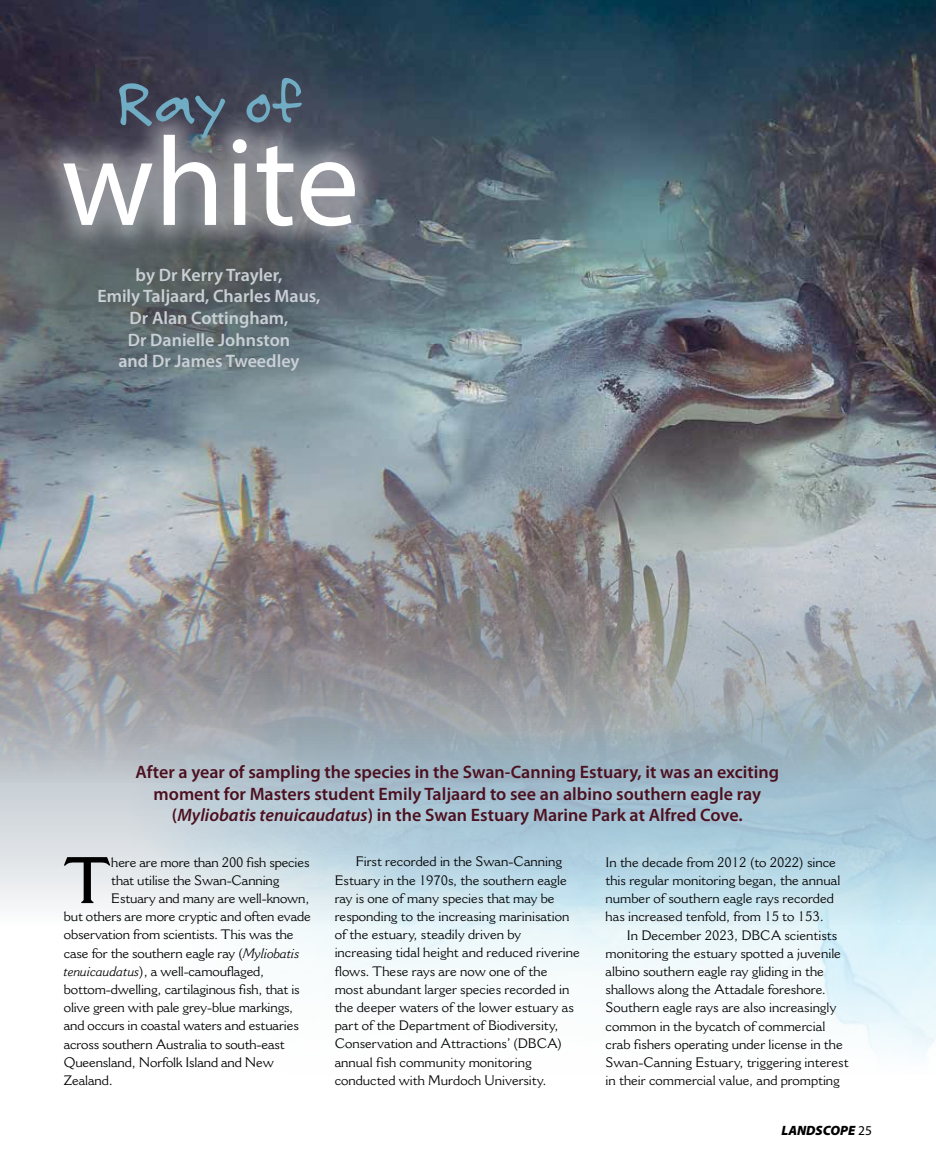
<style>
.page{position:relative;width:936px;height:1170px;background:#fff}
.page>*{position:absolute;margin:0;border:0;box-sizing:border-box;transform-origin:0 0}
.t1{font:68.55px "Felt Tip Roman";color:#70acc3}
.t2{font:600 64.8px "Cantoria MT Pro";color:#000}
.t3{font:600 18px/21.6px "Myriad Pro";color:#4c101f;text-align:center}
.t4{font:600 18px/21.6px "Myriad Pro";color:#c9cfd5;text-align:center}
.t5{font:13.5px/18.1px "Cantoria MT Pro";color:#000}
.t6{font:italic 900 13.5px "Myriad Pro";color:#000}
.s1{font-style:italic}
.s2{font-weight:400;font-style:normal}
</style>
<div class="page">
<svg style="left:0;top:782px;width:935px;height:142px;background:#c2d7e2"></svg>
<img style="left:0;top:0;width:935px;height:782px">
<img style="left:0;top:0;width:437px;height:660px">
<img style="left:0;top:17px;width:393px;height:334px">
<div style="left:36px;top:106px;width:347px;height:148px;background:#fff;opacity:.39"></div>
<svg style="left:63px;top:135px;width:292px;height:91px"></svg>
<h1 class="t1" style="left:115px;top:57px;width:189px">Ray of</h1>
<h3 class="t4" style="left:97px;top:263px;width:224px">by Dr Kerry Trayler,<br>Emily Taljaard, Charles Maus,<br>Dr Alan Cottingham,<br>Dr Danielle Johnston<br>and Dr James Tweedley</h3>
<h3 class="t3" style="left:136px;top:760px;width:645px">After a year of sampling the species in the Swan-Canning Estuary, it was an exciting moment for Masters student Emily Taljaard to see an albino southern eagle ray (<span class="s1">Myliobatis tenuicaudatus</span>) in the Swan Estuary Marine Park at Alfred Cove.</h3>
<h2 class="t2" style="left:64px;top:835px;width:47px">T</h2>
<p class="t5" style="left:111px;top:852px;width:200px">here are more than 200 fish species</p>
<p class="t5" style="left:111px;top:870px;width:169px">that utilise the Swan-Canning</p>
<p class="t5" style="left:111px;top:888px;width:200px">Estuary and many are well-known,</p>
<p class="t5" style="left:64px;top:907px;width:249px">but others are more cryptic and often evade</p>
<p class="t5" style="left:64px;top:925px;width:231px">observation from scientists. This was the</p>
<p class="t5" style="left:64px;top:943px;width:237px">case for the southern eagle ray (<span class="s1">Myliobatis</span></p>
<p class="t5" style="left:64px;top:961px;width:202px"><span class="s1">tenuicaudatus</span>), a well-camouflaged,</p>
<p class="t5" style="left:64px;top:979px;width:237px">bottom-dwelling, cartilaginous fish, that is</p>
<p class="t5" style="left:64px;top:998px;width:231px">olive green with pale grey-blue markings,</p>
<p class="t5" style="left:64px;top:1016px;width:236px">and occurs in coastal waters and estuaries</p>
<p class="t5" style="left:64px;top:1034px;width:222px">across southern Australia to south-east</p>
<p class="t5" style="left:64px;top:1052px;width:212px">Queensland, Norfolk Island and New</p>
<p class="t5" style="left:64px;top:1070px;width:50px">Zealand.</p>
<p class="t5" style="left:334px;top:852px;width:246px;text-indent:21px">First recorded in the Swan-Canning Estuary in the 1970s, the southern eagle ray is one of many species that may be responding to the increasing marinisation of the estuary, steadily driven by increasing tidal height and reduced riverine flows. These rays are now one of the most abundant larger species recorded in the deeper waters of the lower estuary as part of the Department of Biodiversity, Conservation and Attractions’ (DBCA) annual fish community monitoring conducted with Murdoch University.</p>
<p class="t5" style="left:605px;top:852px;width:236px">In the decade from 2012 (to 2022) since this regular monitoring began, the annual number of southern eagle rays recorded has increased tenfold, from 15 to 153.</p>
<p class="t5" style="left:605px;top:925px;width:244px;text-indent:21px">In December 2023, DBCA scientists monitoring the estuary spotted a juvenile albino southern eagle ray gliding in the shallows along the Attadale foreshore.<br>Southern eagle rays are also increasingly common in the bycatch of commercial crab fishers operating under license in the Swan-Canning Estuary, triggering interest in their commercial value, and prompting</p>
<p class="t6" style="left:781px;top:1121px;width:92px">LANDSCOPE <span class="s2">25</span></p>
</div>
